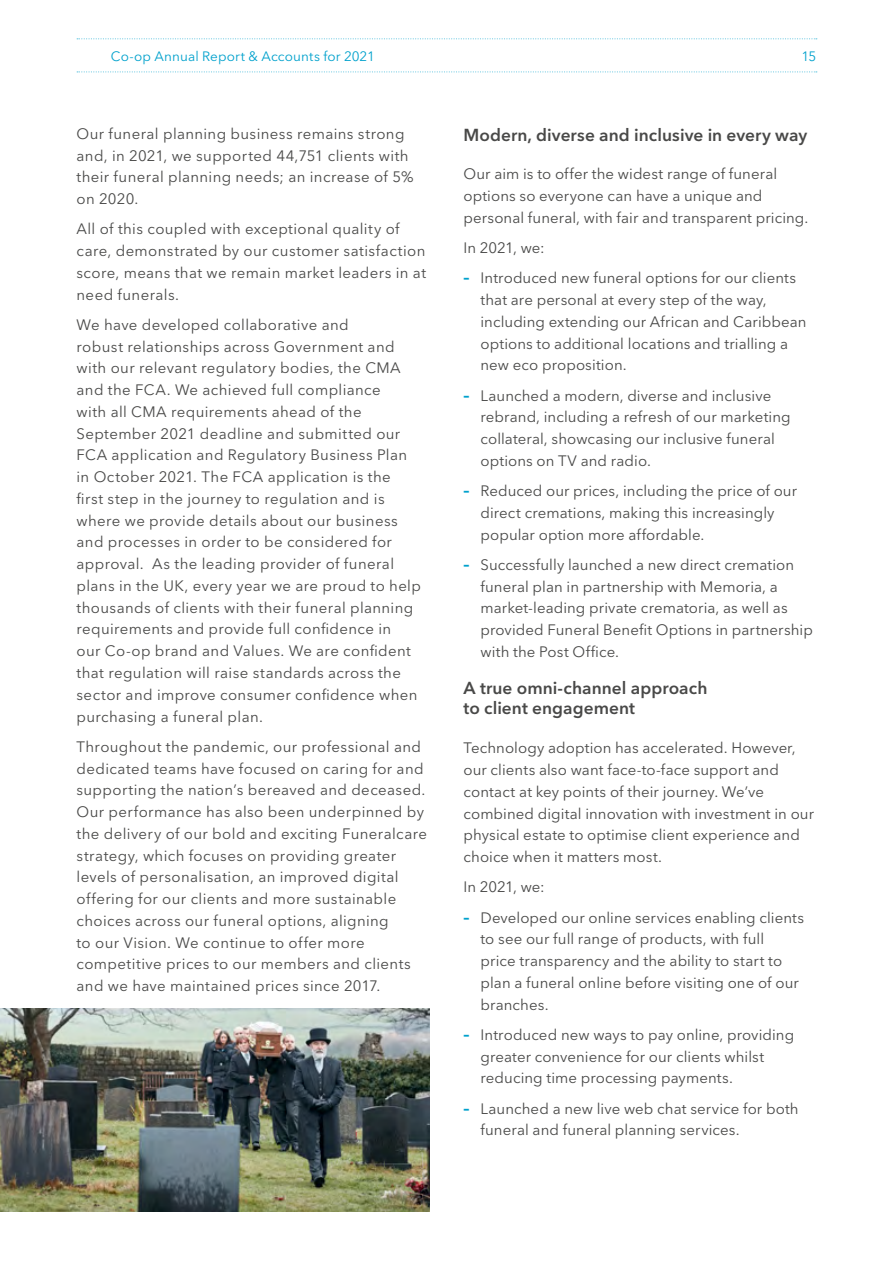
<style>
.page{position:relative;width:893px;height:1263px;background:#fff}
.page>*{position:absolute;margin:0;border:0;box-sizing:border-box;transform-origin:0 0}
.t1{font:600 17.25px/20.2px "Avenir Next LT Pro";letter-spacing:.005em;color:#494948}
.t2{font:15px/21.8px "Avenir Next LT Pro";letter-spacing:.02em;color:#494948}
.t3{font:13.5px "Avenir Next LT Pro";letter-spacing:.01em;color:#00a1cc}
.s1{font-weight:800;color:#00a1cc}
</style>
<div class="page">
<img style="left:0;top:1009px;width:429px;height:203px">
<svg style="left:77px;top:38px;width:740px;height:1px"></svg>
<svg style="left:77px;top:71px;width:740px;height:1px"></svg>
<p class="t3" style="left:111px;top:48px;width:266px">Co-op Annual Report &amp; Accounts for 2021</p>
<p class="t3" style="left:801px;top:48px;width:16px">15</p>
<p class="t2" style="left:77px;top:123px;width:339px">Our funeral planning business remains strong and, in 2021, we supported 44,751 clients with their funeral planning needs; an increase of 5% on 2020.</p>
<p class="t2" style="left:77px;top:218px;width:351px">All of this coupled with exceptional quality of care, demonstrated by our customer satisfaction score, means that we remain market leaders in at need funerals.</p>
<p class="t2" style="left:77px;top:314px;width:346px">We have developed collaborative and<br>robust relationships across Government and with our relevant regulatory bodies, the CMA and the FCA. We achieved full compliance<br>with all CMA requirements ahead of the September 2021 deadline and submitted our FCA application and Regulatory Business Plan in October 2021. The FCA application is the first step in the journey to regulation and is where we provide details about our business and processes in order to be considered for approval. As the leading provider of funeral plans in the UK, every year we are proud to help thousands of clients with their funeral planning requirements and provide full confidence in<br>our Co-op brand and Values. We are confident that regulation will raise standards across the sector and improve consumer confidence when purchasing a funeral plan.</p>
<p class="t2" style="left:77px;top:736px;width:352px">Throughout the pandemic, our professional and dedicated teams have focused on caring for and supporting the nation’s bereaved and deceased.<br>Our performance has also been underpinned by the delivery of our bold and exciting Funeralcare strategy, which focuses on providing greater levels of personalisation, an improved digital offering for our clients and more sustainable choices across our funeral options, aligning<br>to our Vision. We continue to offer more competitive prices to our members and clients and we have maintained prices since 2017.</p>
<p class="t1" style="left:463px;top:124px;width:345px">Modern, diverse and inclusive in every way</p>
<p class="t2" style="left:463px;top:163px;width:346px">Our aim is to offer the widest range of funeral options so everyone can have a unique and personal funeral, with fair and transparent pricing.</p>
<p class="t2" style="left:463px;top:237px;width:83px">In 2021, we:</p>
<p class="t2" style="left:480px;top:267px;width:327px;text-indent:-17px"><span class="s1">–</span> Introduced new funeral options for our clients that are personal at every step of the way, including extending our African and Caribbean options to additional locations and trialling a new eco proposition.</p>
<p class="t2" style="left:480px;top:385px;width:312px;text-indent:-17px"><span class="s1">–</span> Launched a modern, diverse and inclusive rebrand, including a refresh of our marketing collateral, showcasing our inclusive funeral options on TV and radio.</p>
<p class="t2" style="left:480px;top:480px;width:318px;text-indent:-17px"><span class="s1">–</span> Reduced our prices, including the price of our direct cremations, making this increasingly popular option more affordable.</p>
<p class="t2" style="left:480px;top:554px;width:334px;text-indent:-17px"><span class="s1">–</span> Successfully launched a new direct cremation funeral plan in partnership with Memoria, a market-leading private crematoria, as well as provided Funeral Benefit Options in partnership with the Post Office.</p>
<p class="t1" style="left:463px;top:678px;width:245px">A true omni-channel approach to client engagement</p>
<p class="t2" style="left:463px;top:737px;width:352px">Technology adoption has accelerated. However, our clients also want face-to-face support and contact at key points of their journey. We’ve combined digital innovation with investment in our physical estate to optimise client experience and choice when it matters most.</p>
<p class="t2" style="left:463px;top:876px;width:83px">In 2021, we:</p>
<p class="t2" style="left:480px;top:906px;width:325px;text-indent:-17px"><span class="s1">–</span> Developed our online services enabling clients to see our full range of products, with full<br>price transparency and the ability to start to plan a funeral online before visiting one of our branches.</p>
<p class="t2" style="left:480px;top:1024px;width:315px;text-indent:-17px"><span class="s1">–</span> Introduced new ways to pay online, providing greater convenience for our clients whilst reducing time processing payments.</p>
<p class="t2" style="left:480px;top:1097px;width:320px;text-indent:-17px"><span class="s1">–</span> Launched a new live web chat service for both funeral and funeral planning services.</p>
</div>
